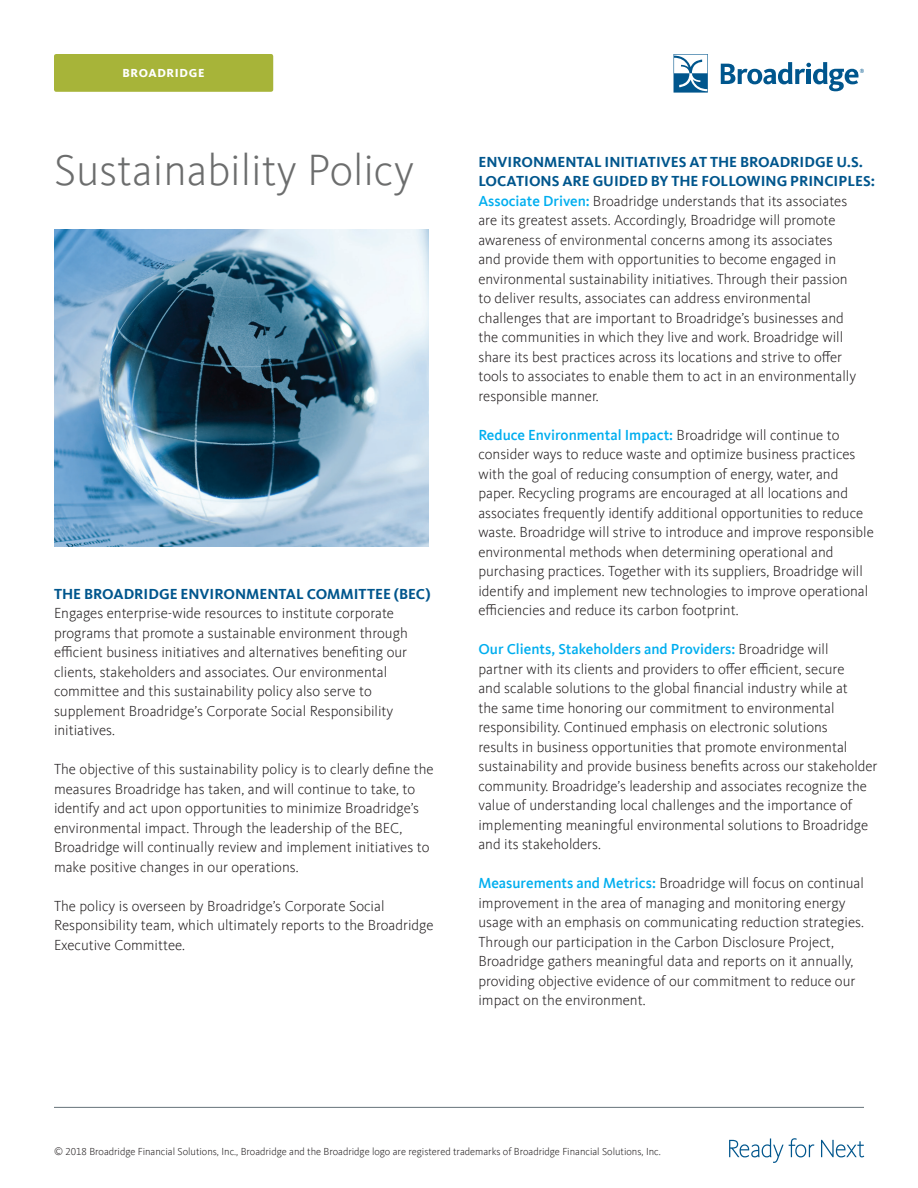
<style>
.page{position:relative;width:918px;height:1188px;background:#fff}
.page>*{position:absolute;margin:0;border:0;box-sizing:border-box;transform-origin:0 0}
.t1{font:300 45px "Kievit Offc";color:#6c6d6d}
.t2{font:300 15px/19.5px "Kievit Offc";color:#231f20}
.t3{font:700 15px "Kievit Offc";color:#00568d}
.t4{font:800 12px "Kievit Offc";letter-spacing:.05em;color:#fff}
.t5{font:300 10.5px "Kievit Offc";color:#231f20}
.s1{font-weight:700;color:#00568d}
.s2{font-weight:500;color:#00aeef}
</style>
<div class="page">
<hr style="left:54px;top:1107px;width:810px;height:1px;background:#667279">
<svg style="left:729px;top:1138px;width:85px;height:25px"></svg>
<svg style="left:821px;top:1140px;width:43px;height:17px"></svg>
<svg style="left:721px;top:62px;width:143px;height:29px"></svg>
<svg style="left:674px;top:54px;width:34px;height:39px"></svg>
<div style="left:54px;top:54px;width:219px;height:38px;background:#a7b439;border-radius:2px"></div>
<img style="left:54px;top:230px;width:375px;height:316px">
<p class="t4" style="left:122px;top:66px;width:84px">BROADRIDGE</p>
<h1 class="t1" style="left:54px;top:145px;width:361px">Sustainability Policy</h1>
<p class="t3" style="left:54px;top:585px;width:378px">THE BROADRIDGE ENVIRONMENTAL COMMITTEE (BEC)</p>
<p class="t2" style="left:54px;top:604px;width:355px">Engages enterprise-wide resources to institute corporate programs that promote a sustainable environment through efficient business initiatives and alternatives benefiting our clients, stakeholders and associates. Our environmental committee and this sustainability policy also serve to supplement Broadridge’s Corporate Social Responsibility initiatives.</p>
<p class="t2" style="left:54px;top:760px;width:381px">The objective of this sustainability policy is to clearly define the measures Broadridge has taken, and will continue to take, to identify and act upon opportunities to minimize Broadridge’s environmental impact. Through the leadership of the BEC, Broadridge will continually review and implement initiatives to make positive changes in our operations.</p>
<p class="t2" style="left:54px;top:896px;width:381px">The policy is overseen by Broadridge’s Corporate Social<br>Responsibility team, which ultimately reports to the Broadridge<br>Executive Committee.</p>
<p class="t2" style="left:478px;top:152px;width:398px"><span class="s1">ENVIRONMENTAL INITIATIVES AT THE BROADRIDGE U.S.<br>LOCATIONS ARE GUIDED BY THE FOLLOWING PRINCIPLES:<br></span><span class="s2">Associate Driven:</span> Broadridge understands that its associates<br>are its greatest assets. Accordingly, Broadridge will promote awareness of environmental concerns among its associates<br>and provide them with opportunities to become engaged in environmental sustainability initiatives. Through their passion<br>to deliver results, associates can address environmental challenges that are important to Broadridge’s businesses and<br>the communities in which they live and work. Broadridge will share its best practices across its locations and strive to offer tools to associates to enable them to act in an environmentally responsible manner.</p>
<p class="t2" style="left:478px;top:425px;width:397px"><span class="s2">Reduce Environmental Impact:</span> Broadridge will continue to consider ways to reduce waste and optimize business practices with the goal of reducing consumption of energy, water, and paper. Recycling programs are encouraged at all locations and associates frequently identify additional opportunities to reduce waste. Broadridge will strive to introduce and improve responsible environmental methods when determining operational and purchasing practices. Together with its suppliers, Broadridge will identify and implement new technologies to improve operational efficiencies and reduce its carbon footprint.</p>
<p class="t2" style="left:478px;top:640px;width:401px"><span class="s2">Our Clients, Stakeholders and Providers:</span> Broadridge will<br>partner with its clients and providers to offer efficient, secure<br>and scalable solutions to the global financial industry while at<br>the same time honoring our commitment to environmental responsibility. Continued emphasis on electronic solutions<br>results in business opportunities that promote environmental sustainability and provide business benefits across our stakeholder community. Broadridge’s leadership and associates recognize the value of understanding local challenges and the importance of implementing meaningful environmental solutions to Broadridge and its stakeholders.</p>
<p class="t2" style="left:478px;top:874px;width:387px"><span class="s2">Measurements and Metrics:</span> Broadridge will focus on continual improvement in the area of managing and monitoring energy usage with an emphasis on communicating reduction strategies.<br>Through our participation in the Carbon Disclosure Project, Broadridge gathers meaningful data and reports on it annually, providing objective evidence of our commitment to reduce our impact on the environment.</p>
<p class="t5" style="left:54px;top:1146px;width:608px">© 2018 Broadridge Financial Solutions, Inc., Broadridge and the Broadridge logo are registered trademarks of Broadridge Financial Solutions, Inc.</p>
</div>
